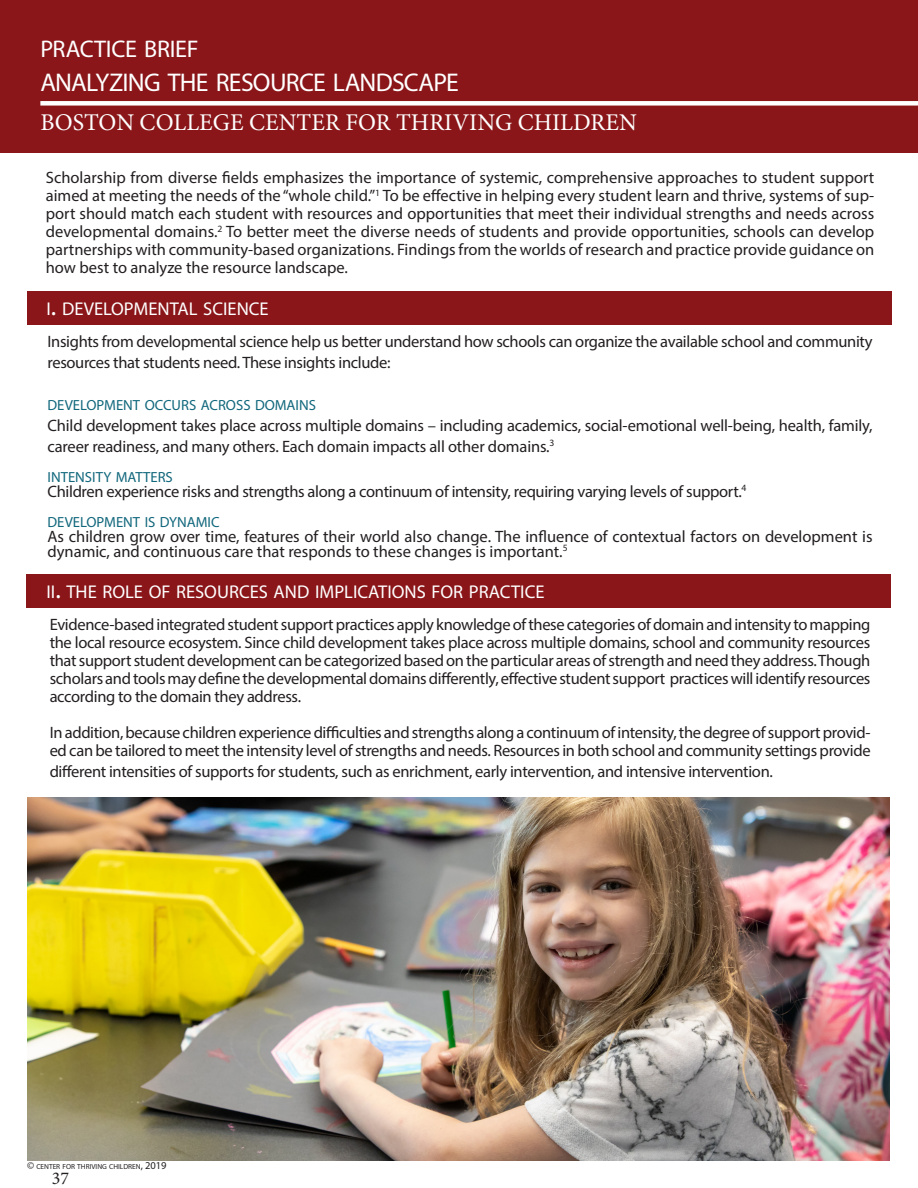
<style>
.page{position:relative;width:918px;height:1188px;background:#fff}
.page>*{position:absolute;margin:0;border:0;box-sizing:border-box;transform-origin:0 0}
.brief_header{font:25.65px "Myriad Pro";letter-spacing:-.03em;color:#fff}
.t1{font:24.15px "Myriad Pro";letter-spacing:-.01em;color:#fff}
.t2{font:24px "Minion Pro";color:#fff}
.t3{font:18.45px "Myriad Pro";color:#fff}
.t4{font:18px "Minion Pro";color:#231f20}
.t5{font:16.5px/18px "Myriad Pro";letter-spacing:-.02em;color:#231f20}
.t6{font:16.5px/15px "Myriad Pro";color:#231f20}
.t7{font:14.7px "Myriad Pro";color:#11677c}
.t8{font:7.35px "Myriad Pro";color:#231f20}
.s1{font-size:26.4px}
.s2{font-size:10.5px}
</style>
<div class="page">
<img style="left:27px;top:797px;width:863px;height:364px">
<div style="left:0;top:0;width:918px;height:152px;background:#8a1619"></div>
<div style="left:40px;top:101px;width:878px;height:5px;background:#fff"></div>
<div style="left:27px;top:292px;width:864px;height:33px;background:#8a1619"></div>
<div style="left:27px;top:575px;width:864px;height:33px;background:#8a1619"></div>
<p class="t1" style="left:40px;top:34px;width:160px">PRACTICE BRIEF</p>
<p class="brief_header" style="left:40px;top:67px;width:420px">ANALYZING THE RESOURCE LANDSCAPE</p>
<p class="t2" style="left:40px;top:106px;width:598px">BOSTON COLLEGE CENTER FOR THRIVING CHILDREN</p>
<p class="t5" style="left:46px;top:168px;width:830px;text-align:justify">Scholarship from diverse fields emphasizes the importance of systemic, comprehensive approaches to student support aimed at meeting the needs of the “whole child.”<sup>1</sup> To be effective in helping every student learn and thrive, systems of sup&shy;port should match each student with resources and opportunities that meet their individual strengths and needs across developmental domains.<sup>2</sup> To better meet the diverse needs of students and provide opportunities, schools can develop partnerships with community-based organizations. Findings from the worlds of research and practice provide guidance on how best to analyze the resource landscape.</p>
<p class="t3" style="left:47px;top:298px;width:224px">I<span class="s1">.</span> DEVELOPMENTAL SCIENCE</p>
<p class="t5" style="left:48px;top:330px;width:827px;line-height:21px">Insights from developmental science help us better understand how schools can organize the available school and community resources that students need. These insights include:</p>
<p class="t7" style="left:48px;top:396px;width:270px">DEVELOPMENT OCCURS ACROSS DOMAINS</p>
<p class="t5" style="left:48px;top:414px;width:827px;line-height:21px">Child development takes place across multiple domains – including academics, social-emotional well-being, health, family, career readiness, and many others. Each domain impacts all other domains.<sup>3</sup></p>
<p class="t7" style="left:48px;top:468px;width:127px">INTENSITY MATTERS</p>
<p class="t5" style="left:48px;top:482px;width:701px">Children experience risks and strengths along a continuum of intensity, requiring varying levels of support.<sup>4</sup></p>
<p class="t7" style="left:48px;top:513px;width:174px">DEVELOPMENT IS DYNAMIC</p>
<p class="t6" style="left:48px;top:528px;width:827px">As children grow over time, features of their world also change. The influence of contextual factors on development is dynamic, and continuous care that responds to these changes is important.<sup>5</sup></p>
<p class="t3" style="left:46px;top:581px;width:500px">II<span class="s1">.</span> THE ROLE OF RESOURCES AND IMPLICATIONS FOR PRACTICE</p>
<p class="t5" style="left:50px;top:615px;width:822px;text-align:justify">Evidence-based integrated student support practices apply knowledge of these categories of domain and intensity to mapping the local resource ecosystem. Since child development takes place across multiple domains, school and community resources that support student development can be categorized based on the particular areas of strength and need they address. Though scholars and tools may define the developmental domains differently, effective student support practices will identify resources according to the domain they address.</p>
<p class="t5" style="left:50px;top:723px;width:822px">In addition, because children experience difficulties and strengths along a continuum of intensity, the degree of support provid&shy;ed can be tailored to meet the intensity level of strengths and needs. Resources in both school and community settings provide</p>
<p class="t5" style="left:50px;top:762px;width:725px">different intensities of supports for students, such as enrichment, early intervention, and intensive intervention.</p>
<p class="t8" style="left:27px;top:1162px;width:141px"><span class="s2">©</span> CENTER FOR THRIVING CHILDREN<span class="s2">, 2019</span></p>
<p class="t4" style="left:52px;top:1166px;width:19px">37</p>
</div>
